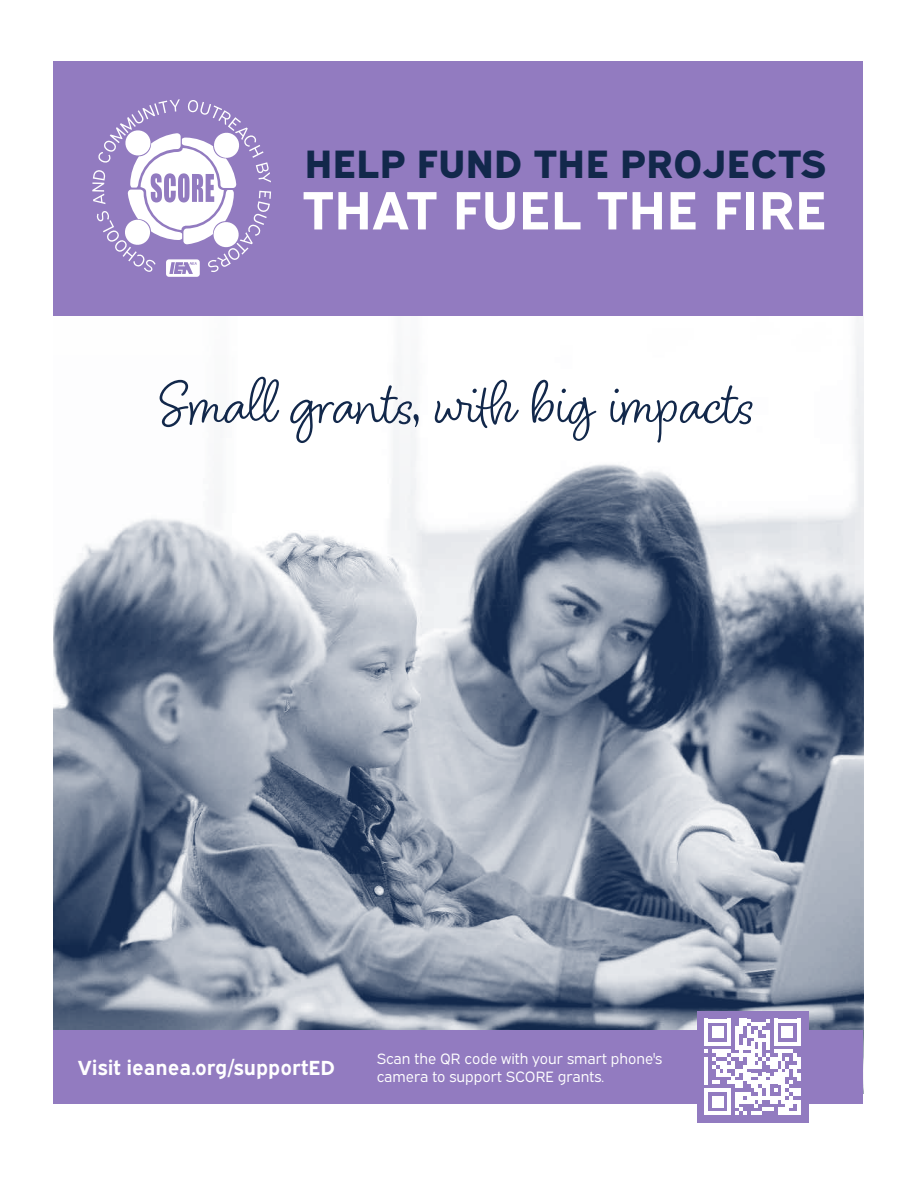
<style>
.page{position:relative;width:918px;height:1188px;background:#fff}
.page>*{position:absolute;margin:0;border:0;box-sizing:border-box;transform-origin:0 0}
.t1{font:62.4px "Blithe";color:#12284b}
.t2{font:700 54px "Expressway Rg";color:#fff}
.t3{font:39.6px "Expressway Xb";color:#12284b}
.t4{font:700 20.4px "Expressway Rg";color:#fff}
.t5{font:15px/18px "Expressway Bk";color:#fff}
</style>
<div class="page">
<img style="left:53px;top:117px;width:810px;height:913px">
<div style="left:53px;top:1030px;width:810px;height:74px;background:#927bc0"></div>
<div style="left:697px;top:1011px;width:111px;height:112px;background:#927bc0"></div>
<svg style="left:704px;top:1019px;width:97px;height:96px"></svg>
<div style="left:54px;top:61px;width:809px;height:254px;background:#927bc0"></div>
<svg style="left:92px;top:99px;width:179px;height:178px"></svg>
<h3 class="t3" style="left:304px;top:132px;width:523px">HELP FUND THE PROJECTS</h3>
<h2 class="t2" style="left:302px;top:168px;width:526px">THAT FUEL THE FIRE</h2>
<h1 class="t1" style="left:161px;top:365px;width:598px">Small grants, with big impacts</h1>
<h3 class="t4" style="left:78px;top:1052px;width:259px">Visit ieanea.org/supportED</h3>
<p class="t5" style="left:377px;top:1048px;width:287px">Scan the QR code with your smart phone's camera to support SCORE grants.</p>
</div>
